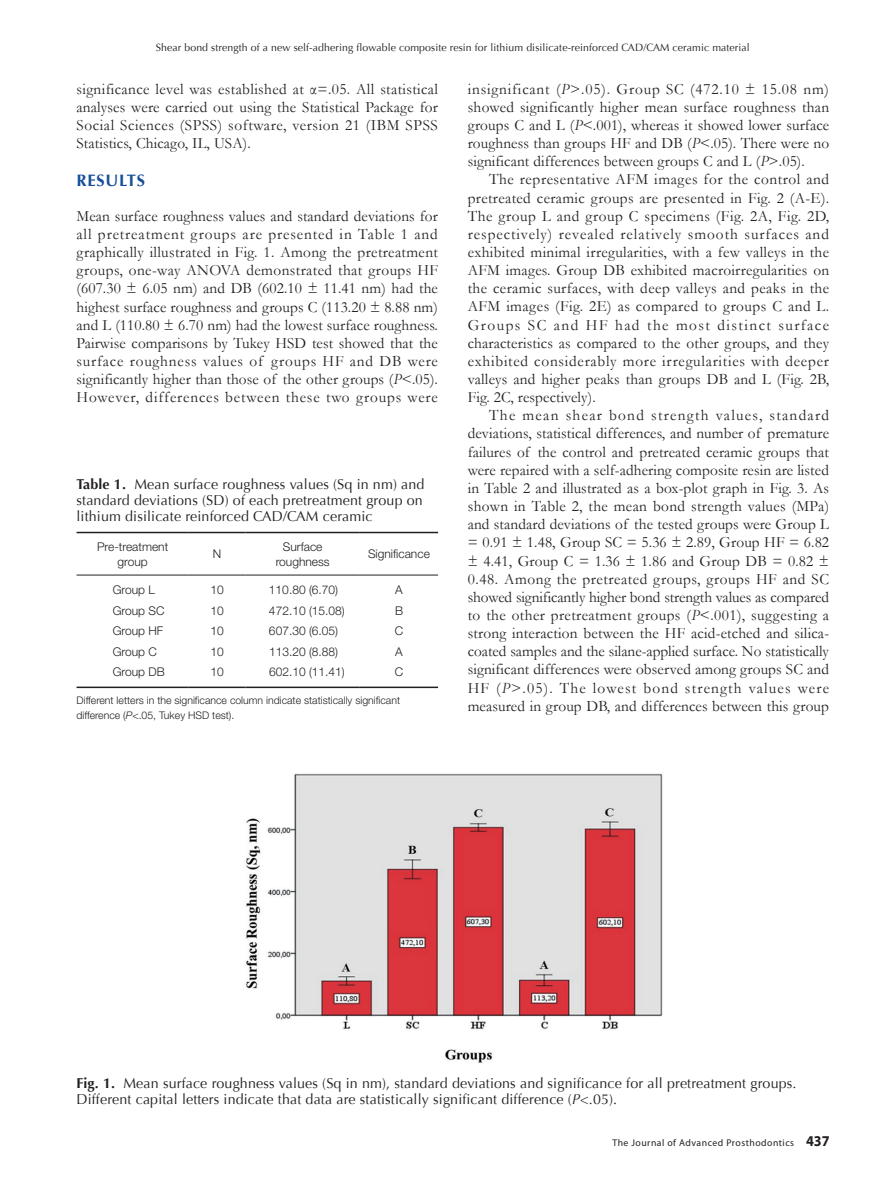
<style>
.page{position:relative;width:893px;height:1191px;background:#fff}
.page>*{position:absolute;margin:0;border:0;box-sizing:border-box;transform-origin:0 0}
.t1{font:700 16.5px "Optima";color:#154e9b}
.t2{font:15.75px/18.1px "Garamond";letter-spacing:.01em;color:#231f20;text-align:justify}
.t3{font:14.25px/15.8px "Optima";letter-spacing:.01em;color:#231f20;text-align:justify}
.t4{font:300 12px/15px "Helvetica Neue LT Pro";color:#231f20;text-align:center}
.t5{font:10.5px "Optima";letter-spacing:.01em;color:#231f20}
.t6{font:300 10.5px/15px "Helvetica Neue LT Pro";color:#231f20}
.t7{font:9.75px "Myriad Pro";letter-spacing:.05em;color:#231f20}
.s1{font-style:italic}
.s2{font-weight:700}
.s3{font-weight:700;font-size:15px}
</style>
<div class="page">
<hr style="left:77px;top:575px;width:112px;height:1px;background:#231f20">
<hr style="left:189px;top:575px;width:57px;height:1px;background:#231f20">
<hr style="left:246px;top:575px;width:114px;height:1px;background:#231f20">
<hr style="left:360px;top:575px;width:78px;height:1px;background:#231f20">
<hr style="left:77px;top:532px;width:112px;height:1px;background:#231f20">
<hr style="left:189px;top:532px;width:57px;height:1px;background:#231f20">
<hr style="left:246px;top:532px;width:114px;height:1px;background:#231f20">
<hr style="left:360px;top:532px;width:78px;height:1px;background:#231f20">
<hr style="left:77px;top:686px;width:112px;height:2px;background:#231f20">
<hr style="left:189px;top:686px;width:57px;height:2px;background:#231f20">
<hr style="left:246px;top:686px;width:114px;height:2px;background:#231f20">
<hr style="left:360px;top:686px;width:78px;height:2px;background:#231f20">
<img style="left:245px;top:773px;width:418px;height:290px">
<p class="t5" style="left:156px;top:42px;width:595px">Shear bond strength of a new self-adhering flowable composite resin for lithium disilicate-reinforced CAD/CAM ceramic material</p>
<p class="t2" style="left:77px;top:79px;width:363px">significance level was established at α=.05. All statistical analyses were carried out using the Statistical Package for Social Sciences (SPSS) software, version 21 (IBM SPSS Statistics, Chicago, IL, USA).</p>
<p class="t1" style="left:77px;top:170px;width:22px">RESULTS</p>
<p class="t2" style="left:77px;top:206px;width:363px">Mean surface roughness values and standard deviations for all pretreatment groups are presented in Table 1 and graphically illustrated in Fig. 1. Among the pretreatment groups, one-way ANOVA demonstrated that groups HF (607.30 ± 6.05 nm) and DB (602.10 ± 11.41 nm) had the highest surface roughness and groups C (113.20 ± 8.88 nm) and L (110.80 ± 6.70 nm) had the lowest surface roughness.<br>Pairwise comparisons by Tukey HSD test showed that the surface roughness values of groups HF and DB were significantly higher than those of the other groups (<span class="s1">P</span>&lt;.05).<br>However, differences between these two groups were</p>
<p class="t3" style="left:77px;top:477px;width:349px"><span class="s2">TABLE 1.</span> Mean surface roughness values (Sq in nm) and standard deviations (SD) of each pretreatment group on lithium disilicate reinforced CAD/CAM ceramic</p>
<p class="t4" style="left:97px;top:538px;width:73px">Pre-treatment group</p>
<p class="t4" style="left:213px;top:546px;width:10px">N</p>
<p class="t4" style="left:276px;top:538px;width:56px">Surface roughness</p>
<p class="t4" style="left:368px;top:546px;width:63px">Significance</p>
<p class="t4" style="left:113px;top:581px;width:44px">Group L</p>
<p class="t4" style="left:211px;top:581px;width:15px">10</p>
<p class="t4" style="left:269px;top:581px;width:71px">110.80 (6.70)</p>
<p class="t4" style="left:395px;top:581px;width:9px">A</p>
<p class="t4" style="left:113px;top:603px;width:53px">Group SC</p>
<p class="t4" style="left:211px;top:603px;width:15px">10</p>
<p class="t4" style="left:269px;top:603px;width:77px">472.10 (15.08)</p>
<p class="t4" style="left:395px;top:603px;width:10px">B</p>
<p class="t4" style="left:113px;top:623px;width:52px">Group HF</p>
<p class="t4" style="left:211px;top:623px;width:15px">10</p>
<p class="t4" style="left:269px;top:623px;width:71px">607.30 (6.05)</p>
<p class="t4" style="left:395px;top:623px;width:10px">C</p>
<p class="t4" style="left:113px;top:644px;width:46px">Group C</p>
<p class="t4" style="left:211px;top:644px;width:15px">10</p>
<p class="t4" style="left:269px;top:644px;width:71px">113.20 (8.88)</p>
<p class="t4" style="left:395px;top:644px;width:9px">A</p>
<p class="t4" style="left:113px;top:664px;width:54px">Group DB</p>
<p class="t4" style="left:211px;top:664px;width:15px">10</p>
<p class="t4" style="left:269px;top:664px;width:77px">602.10 (11.41)</p>
<p class="t4" style="left:395px;top:664px;width:10px">C</p>
<p class="t6" style="left:77px;top:693px;width:325px">Different letters in the significance column indicate statistically significant difference (<span class="s1">P</span>&lt;.05, Tukey HSD test).</p>
<p class="t2" style="left:468px;top:79px;width:363px">insignificant (<span class="s1">P</span>&gt;.05). Group SC (472.10 ± 15.08 nm) showed significantly higher mean surface roughness than groups C and L (<span class="s1">P</span>&lt;.001), whereas it showed lower surface roughness than groups HF and DB (<span class="s1">P</span>&lt;.05). There were no significant differences between groups C and L (<span class="s1">P</span>&gt;.05).</p>
<p class="t2" style="left:468px;top:170px;width:363px;text-indent:21px">The representative AFM images for the control and pretreated ceramic groups are presented in Fig. 2 (A-E).<br>The group L and group C specimens (Fig. 2A, Fig. 2D, respectively) revealed relatively smooth surfaces and exhibited minimal irregularities, with a few valleys in the AFM images. Group DB exhibited macroirregularities on the ceramic surfaces, with deep valleys and peaks in the AFM images (Fig. 2E) as compared to groups C and L.<br>Groups SC and HF had the most distinct surface characteristics as compared to the other groups, and they exhibited considerably more irregularities with deeper valleys and higher peaks than groups DB and L (Fig. 2B, Fig. 2C, respectively).</p>
<p class="t2" style="left:468px;top:406px;width:363px;text-indent:21px">The mean shear bond strength values, standard deviations, statistical differences, and number of premature failures of the control and pretreated ceramic groups that were repaired with a self-adhering composite resin are listed in Table 2 and illustrated as a box-plot graph in Fig. 3. As shown in Table 2, the mean bond strength values (MPa) and standard deviations of the tested groups were Group L = 0.91 ± 1.48, Group SC = 5.36 ± 2.89, Group HF = 6.82 ± 4.41, Group C = 1.36 ± 1.86 and Group DB = 0.82 ± 0.48. Among the pretreated groups, groups HF and SC showed significantly higher bond strength values as compared to the other pretreatment groups (<span class="s1">P</span>&lt;.001), suggesting a strong interaction between the HF acid-etched and silica&shy;coated samples and the silane-applied surface. No statistically significant differences were observed among groups SC and HF (<span class="s1">P</span>&gt;.05). The lowest bond strength values were measured in group DB, and differences between this group</p>
<p class="t3" style="left:77px;top:1075px;width:721px"><span class="s2">FIG. 1.</span> Mean surface roughness values (Sq in nm), standard deviations and significance for all pretreatment groups.<br>Different capital letters indicate that data are statistically significant difference (<span class="s1">P</span>&lt;.05).</p>
<p class="t7" style="left:612px;top:1136px;width:219px">The Journal of Advanced Prosthodontics <span class="s3">437</span></p>
</div>
